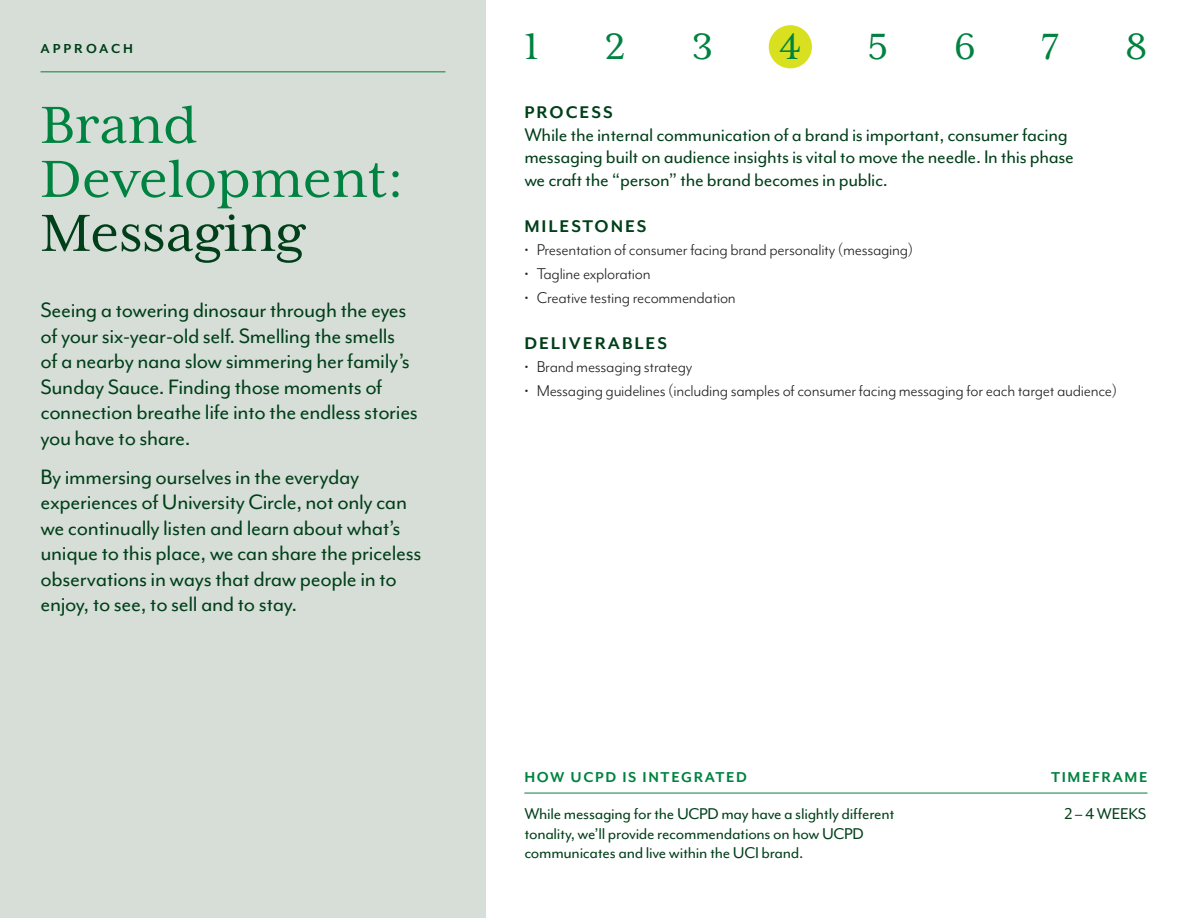
<style>
.page{position:relative;width:1188px;height:918px;background:#fff}
.page>*{position:absolute;margin:0;border:0;box-sizing:border-box;transform-origin:0 0}
.t1{font:60px/54px "Mrs Eaves XL Serif OT";color:#008240}
.t2{font:42px "Mrs Eaves XL Serif OT";color:#008240}
.t3{font:24px/25.5px "Mr Eaves Mod OT";letter-spacing:-.015em;color:#003f19}
.t4{font:21px/22.5px "Mr Eaves Mod OT";letter-spacing:-.015em;color:#003f19}
.t5{font:700 19.5px "Mr Eaves Mod OT";letter-spacing:.1em;color:#003f19}
.t6{font:18px "Mr Eaves Mod OT";letter-spacing:-.015em;color:#231f20}
.t7{font:18px/19.5px "Mr Eaves Mod OT";letter-spacing:-.015em;color:#003f19}
.t8{font:700 16.5px "Mr Eaves Mod OT";letter-spacing:.1em;color:#008240}
.t9{font:700 15px "Mr Eaves Mod OT";letter-spacing:.2em;color:#003f19}
.s1{color:#003f19}
</style>
<div class="page">
<div style="left:0;top:0;width:486px;height:918px;background:#d6ded7"></div>
<div style="left:769px;top:25px;width:43px;height:43px;background:#d9e01f;border-radius:50%"></div>
<hr style="left:40px;top:72px;width:406px;height:1px;background:#008240">
<hr style="left:524px;top:793px;width:624px;height:1px;background:#008240">
<p class="t9" style="left:40px;top:41px;width:94px">APPROACH</p>
<p class="t2" style="left:524px;top:24px;width:16px">1</p>
<p class="t2" style="left:605px;top:24px;width:22px">2</p>
<p class="t2" style="left:692px;top:24px;width:23px">3</p>
<p class="t2" style="left:779px;top:24px;width:24px">4</p>
<p class="t2" style="left:867px;top:24px;width:22px">5</p>
<p class="t2" style="left:954px;top:24px;width:23px">6</p>
<p class="t2" style="left:1041px;top:24px;width:19px">7</p>
<p class="t2" style="left:1125px;top:24px;width:24px">8</p>
<p class="t1" style="left:40px;top:98px;width:365px">Brand<br>Development:<br><span class="s1">Messaging</span></p>
<p class="t3" style="left:40px;top:298px;width:379px">Seeing a towering dinosaur through the eyes of your six-year-old self. Smelling the smells of a nearby nana slow simmering her family’s Sunday Sauce. Finding those moments of connection breathe life into the endless stories you have to share.</p>
<p class="t3" style="left:40px;top:464px;width:382px">By immersing ourselves in the everyday experiences of University Circle, not only can we continually listen and learn about what’s unique to this place, we can share the priceless observations in ways that draw people in to enjoy, to see, to sell and to stay.</p>
<p class="t5" style="left:524px;top:102px;width:90px">PROCESS</p>
<p class="t4" style="left:524px;top:123px;width:551px">While the internal communication of a brand is important, consumer facing messaging built on audience insights is vital to move the needle. In this phase we craft the “person” the brand becomes in public.</p>
<p class="t5" style="left:524px;top:216px;width:124px">MILESTONES</p>
<p class="t6" style="left:524px;top:239px;width:390px">• Presentation of consumer facing brand personality (messaging)</p>
<p class="t6" style="left:524px;top:263px;width:128px">• Tagline exploration</p>
<p class="t6" style="left:524px;top:287px;width:213px">• Creative testing recommendation</p>
<p class="t5" style="left:524px;top:333px;width:144px">DELIVERABLES</p>
<p class="t6" style="left:524px;top:356px;width:170px">• Brand messaging strategy</p>
<p class="t6" style="left:524px;top:380px;width:594px">• Messaging guidelines (including samples of consumer facing messaging for each target audience)</p>
<p class="t8" style="left:524px;top:768px;width:224px">HOW UCPD IS INTEGRATED</p>
<p class="t8" style="left:1051px;top:768px;width:98px">TIMEFRAME</p>
<p class="t7" style="left:524px;top:804px;width:372px">While messaging for the UCPD may have a slightly different tonality, we’ll provide recommendations on how UCPD communicates and live within the UCI brand.</p>
<p class="t7" style="left:1064px;top:804px;width:83px">2 – 4 WEEKS</p>
</div>
